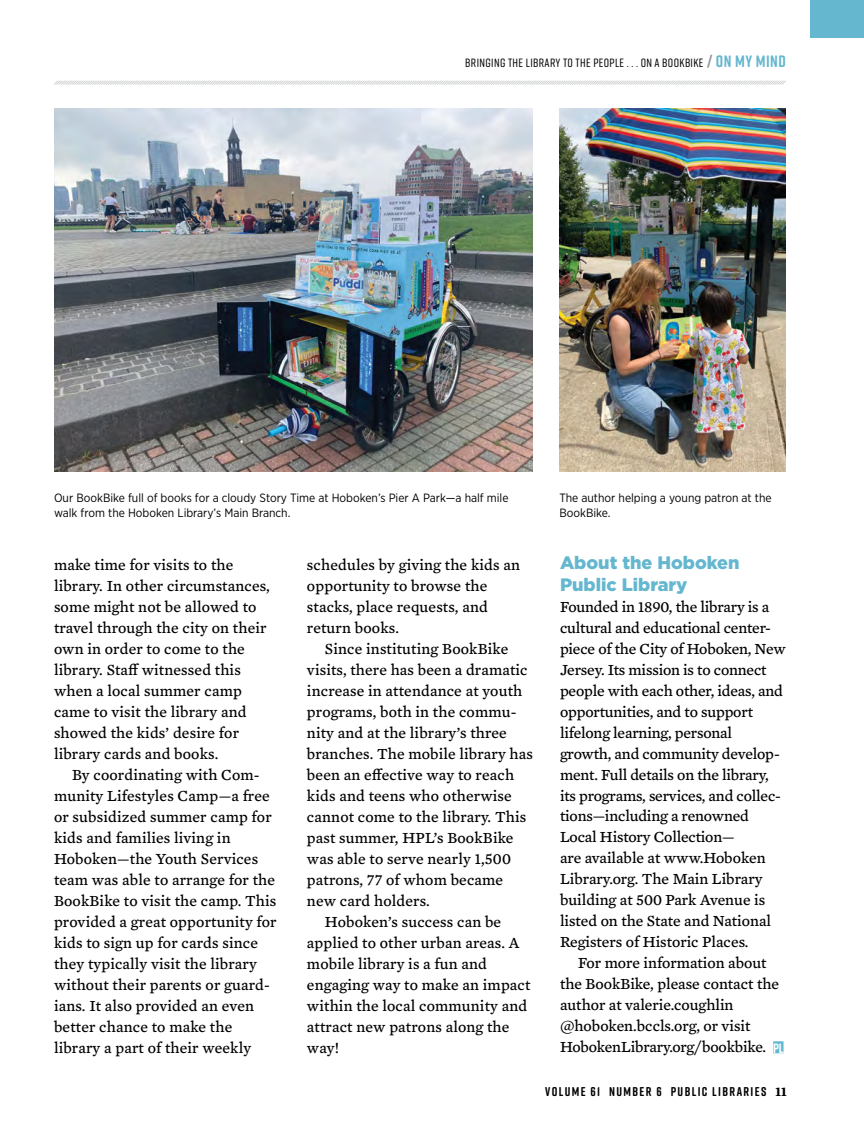
<style>
.page{position:relative;width:864px;height:1134px;background:#fff}
.page>*{position:absolute;margin:0;border:0;box-sizing:border-box;transform-origin:0 0}
.t1{font:900 18px/21.6px "Gotham";color:#64b7ce}
.t2{font:15.75px/21px "Mercury Text G4";letter-spacing:.01em;color:#000}
.t3{font:15.75px/21px "Mercury Text G4";letter-spacing:-.01em;color:#000}
.t4{font:700 12.75px "Rift Soft";letter-spacing:.11em;color:#000}
.t5{font:12px/15px "Gotham Narrow";color:#000}
.t6{font:500 12px "Rift Soft";letter-spacing:.03em;color:#000}
.s1{font-weight:700;font-size:16.5px;color:#939598}
.s2{font-weight:700;font-size:16.5px;color:#64b7ce}
.s3{font-family:"Rift Soft";font-weight:700;font-size:13.5px;color:#fff}
.s4{font-family:"Mercury Text G4";font-size:13.5px}
</style>
<div class="page">
<svg style="left:54px;top:80px;width:732px;height:5px"></svg>
<div style="left:810px;top:0;width:54px;height:38px;background:#64b7ce"></div>
<div style="left:773px;top:1041px;width:11px;height:12px;background:#64b7ce"></div>
<img style="left:54px;top:108px;width:479px;height:364px">
<img style="left:559px;top:108px;width:227px;height:364px">
<p class="t6" style="left:465px;top:54px;width:322px">BRINGING THE LIBRARY TO THE PEOPLE . . . ON A BOOKBIKE <span class="s1">/</span> <span class="s2">ON MY MIND</span></p>
<p class="t5" style="left:54px;top:490px;width:456px">Our BookBike full of books for a cloudy Story Time at Hoboken’s Pier A Park—a half mile walk from the Hoboken Library’s Main Branch.</p>
<p class="t5" style="left:559px;top:490px;width:214px">The author helping a young patron at the<br>BookBike.</p>
<p class="t2" style="left:54px;top:553px;width:217px">make time for visits to the library. In other circumstances, some might not be allowed to travel through the city on their own in order to come to the library. Staff witnessed this when a local summer camp came to visit the library and showed the kids’ desire for library cards and books.</p>
<p class="t2" style="left:54px;top:763px;width:224px;text-indent:18px">By coordinating with Com&shy;munity Lifestyles Camp—a free or subsidized summer camp for kids and families living in<br>Hoboken—the Youth Services team was able to arrange for the<br>BookBike to visit the camp. This provided a great opportunity for kids to sign up for cards since they typically visit the library without their parents or guard&shy;ians. It also provided an even better chance to make the library a part of their weekly</p>
<p class="t2" style="left:307px;top:553px;width:214px">schedules by giving the kids an opportunity to browse the stacks, place requests, and return books.</p>
<p class="t2" style="left:325px;top:637px;width:185px">Since instituting BookBike</p>
<p class="t2" style="left:307px;top:658px;width:222px">visits, there has been a dramatic</p>
<p class="t2" style="left:307px;top:679px;width:217px">increase in attendance at youth</p>
<p class="t2" style="left:307px;top:700px;width:211px">programs, both in the commu-</p>
<p class="t2" style="left:307px;top:721px;width:201px">nity and at the library’s three</p>
<p class="t2" style="left:307px;top:742px;width:228px">branches. The mobile library has</p>
<p class="t2" style="left:307px;top:763px;width:209px">been an effective way to reach</p>
<p class="t2" style="left:307px;top:784px;width:206px">kids and teens who otherwise</p>
<p class="t2" style="left:307px;top:805px;width:221px">cannot come to the library. This</p>
<p class="t2" style="left:307px;top:826px;width:208px">past summer, HPL’s BookBike</p>
<p class="t2" style="left:307px;top:847px;width:206px">was able to serve nearly 1,500</p>
<p class="t2" style="left:307px;top:868px;width:198px">patrons, 77 of whom became</p>
<p class="t2" style="left:307px;top:889px;width:124px">new card holders.</p>
<p class="t2" style="left:325px;top:910px;width:178px">Hoboken’s success can be</p>
<p class="t2" style="left:307px;top:931px;width:214px">applied to other urban areas. A</p>
<p class="t2" style="left:307px;top:952px;width:182px">mobile library is a fun and</p>
<p class="t2" style="left:307px;top:973px;width:225px">engaging way to make an impact</p>
<p class="t2" style="left:307px;top:994px;width:222px">within the local community and</p>
<p class="t2" style="left:307px;top:1015px;width:204px">attract new patrons along the</p>
<p class="t2" style="left:307px;top:1036px;width:34px">way!</p>
<p class="t1" style="left:560px;top:551px;width:181px">About the Hoboken<br>Public Library</p>
<p class="t3" style="left:560px;top:595px;width:228px">Founded in 1890, the library is a cultural and educational center&shy;piece of the City of Hoboken, New<br>Jersey. Its mission is to connect people with each other, ideas, and opportunities, and to support lifelong learning, personal growth, and community develop&shy;ment. Full details on the library, its programs, services, and collec&shy;tions—including a renowned<br>Local History Collection—<br>are available at www.Hoboken<br>Library.org. The Main Library building at 500 Park Avenue is listed on the State and National<br>Registers of Historic Places.</p>
<p class="t2" style="left:560px;top:952px;width:225px;text-indent:18px">For more information about the BookBike, please contact the author at valerie.coughlin @hoboken.bccls.org, or visit<br>HobokenLibrary.org/bookbike. <span class="s3">PL</span></p>
<p class="t4" style="left:545px;top:1082px;width:243px">VOLUME 61 NUMBER 6 PUBLIC LIBRARIES <span class="s4">11</span></p>
</div>
